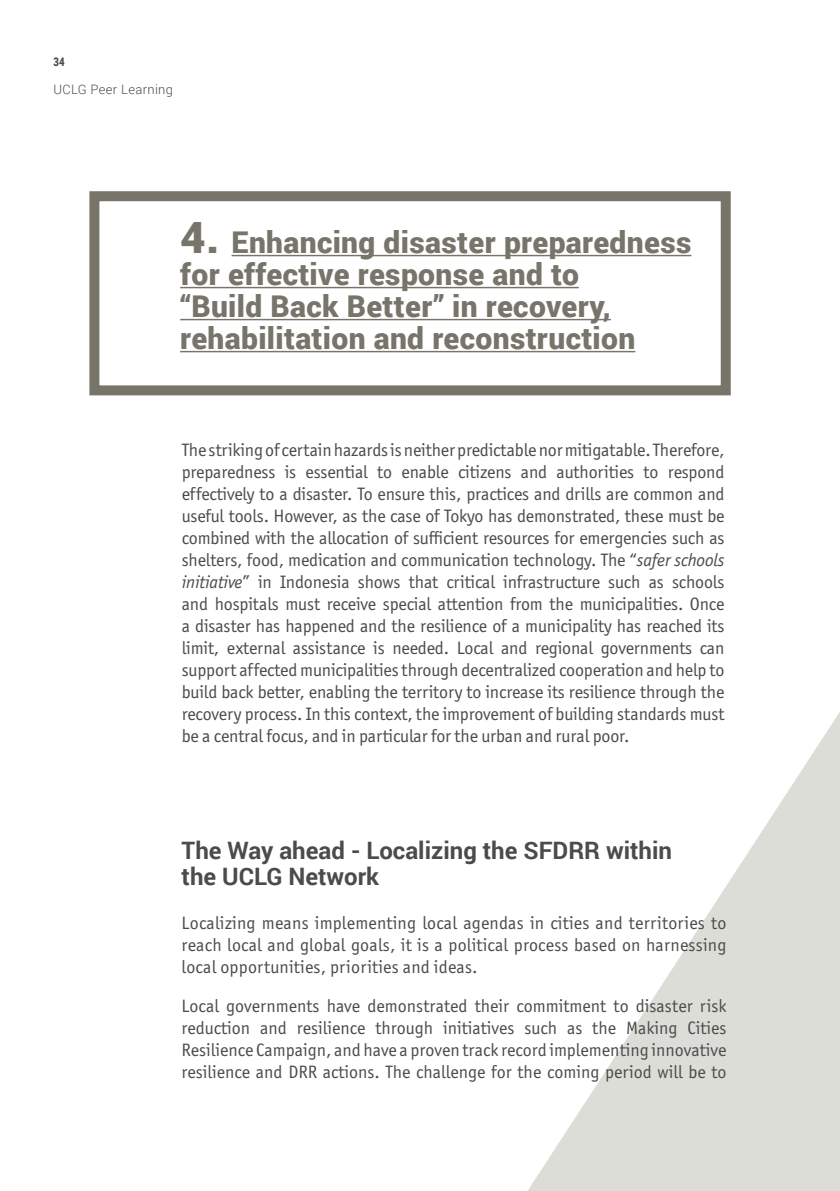
<style>
.page{position:relative;width:840px;height:1191px;background:#fff}
.page>*{position:absolute;margin:0;border:0;box-sizing:border-box;transform-origin:0 0}
.t1{font:900 30px/32px "Roboto";letter-spacing:.01em;color:#77756a}
.t2{font:700 24px/26px "Roboto";color:#4b4b4d}
.t3{font:18px/22px "Officina San ITC Book OS";color:#4b4b4d;text-align:justify}
.t4{font:300 13px "Roboto";letter-spacing:.025em;color:#4b4b4d}
.t5{font:900 12px "Roboto";color:#4b4b4d;scale:.8 1}
.s1{font-size:44px}
.s2{font-family:"Officina San ITC";font-style:italic}
</style>
<div class="page">
<svg style="left:528px;top:713px;width:311px;height:478px;fill:#e2e2de"></svg>
<div style="left:89px;top:191px;width:641px;height:204px;border:10px solid #77756a"></div>
<hr style="left:231px;top:255px;width:460px;height:1px;background:#77756a">
<hr style="left:180px;top:287px;width:398px;height:1px;background:#77756a">
<hr style="left:180px;top:319px;width:430px;height:1px;background:#77756a">
<hr style="left:180px;top:351px;width:455px;height:1px;background:#77756a">
<p class="t5" style="left:53px;top:53px;width:16px">34</p>
<p class="t4" style="left:53px;top:81px;width:121px">UCLG Peer Learning</p>
<h1 class="t1" style="left:180px;top:225px;width:512px"><span class="s1">4.</span> Enhancing disaster preparedness for effective response and to<br>“Build Back Better” in recovery, rehabilitation and reconstruction</h1>
<p class="t3" style="left:182px;top:439px;width:544px">The striking of certain hazards is neither predictable nor mitigatable. Therefore, preparedness is essential to enable citizens and authorities to respond effectively to a disaster. To ensure this, practices and drills are common and useful tools. However, as the case of Tokyo has demonstrated, these must be combined with the allocation of sufficient resources for emergencies such as shelters, food, medication and communication technology. The “<span class="s2">safer schools initiative</span>” in Indonesia shows that critical infrastructure such as schools and hospitals must receive special attention from the municipalities. Once a disaster has happened and the resilience of a municipality has reached its limit, external assistance is needed. Local and regional governments can support affected municipalities through decentralized cooperation and help to build back better, enabling the territory to increase its resilience through the recovery process. In this context, the improvement of building standards must be a central focus, and in particular for the urban and rural poor.</p>
<h2 class="t2" style="left:181px;top:836px;width:491px">The Way ahead - Localizing the SFDRR within the UCLG Network</h2>
<p class="t3" style="left:181px;top:912px;width:546px">Localizing means implementing local agendas in cities and territories to reach local and global goals, it is a political process based on harnessing local opportunities, priorities and ideas.</p>
<p class="t3" style="left:181px;top:995px;width:546px">Local governments have demonstrated their commitment to disaster risk reduction and resilience through initiatives such as the Making Cities Resilience Campaign, and have a proven track record implementing innovative resilience and DRR actions. The challenge for the coming period will be to</p>
</div>
